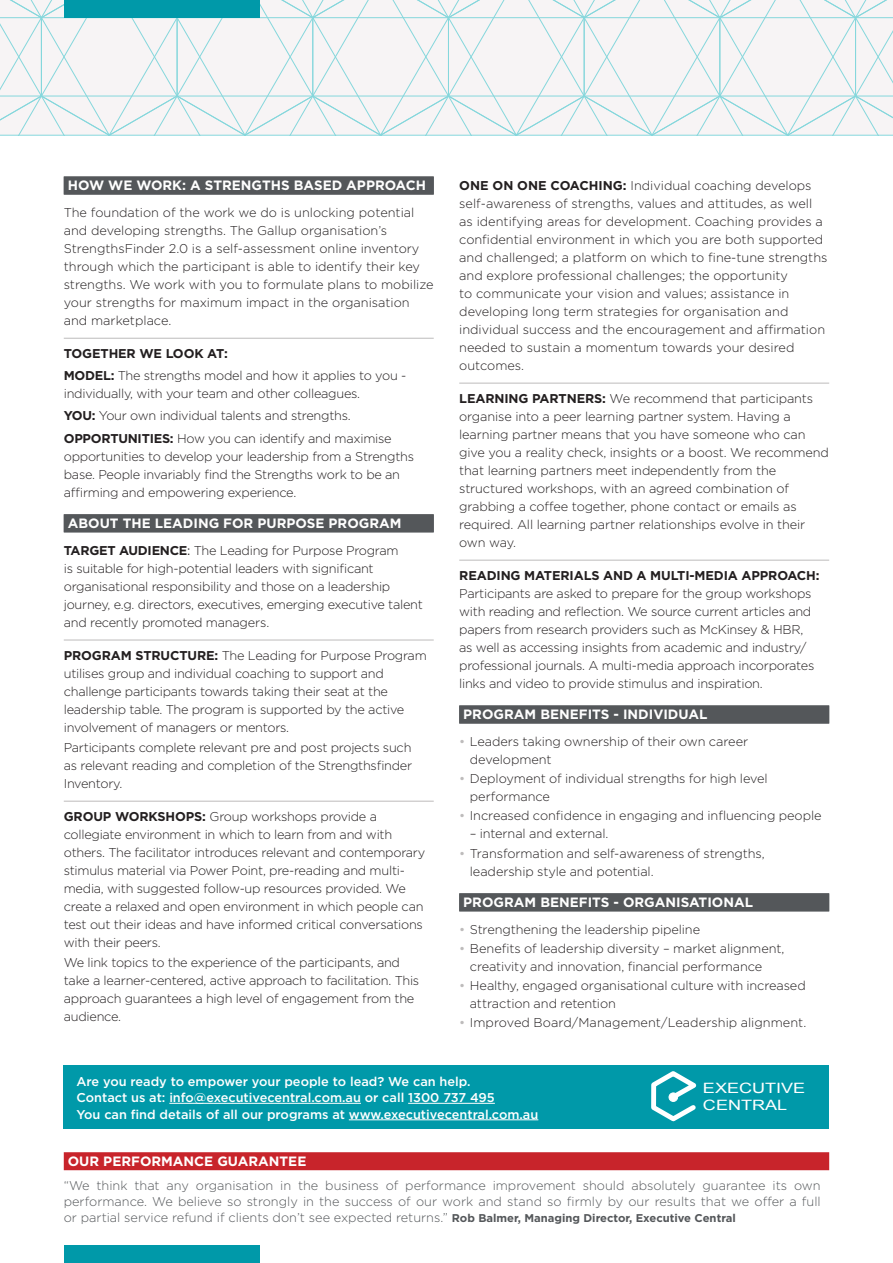
<style>
.page{position:relative;width:893px;height:1263px;background:#fff}
.page>*{position:absolute;margin:0;border:0;box-sizing:border-box;transform-origin:0 0}
.t1{font:14.25px/17px "Arial";color:#fff;scale:1.27 1}
._2_Line_Head{font:700 13.5px "Gotham";color:#fff}
.Sub_Head_2_Rule_Abov{font:300 12.75px/18px "Gotham";letter-spacing:-.015em;color:#231f20}
.Body_Copy{font:300 12.75px/18px "Gotham";letter-spacing:-.02em;color:#231f20}
.Body_Copy-2{font:300 12.75px/18px "Gotham";color:#231f20}
.t2{font:300 12.75px/15.8px "Gotham";color:#54575a;text-align:justify}
.t3{font:500 12.75px/16.5px "Gotham";color:#fff}
.Sub_Head_2_Rule_Abov-2{font:300 12.75px "Gotham";letter-spacing:.005em;color:#231f20}
.Sub_Head_2_Rule_Abov-3{font:700 12.75px "Gotham";letter-spacing:-.01em;color:#231f20}
.s1{font-weight:700}
.s2{font-weight:400}
.s3{font-weight:400;color:#bdbbbb}
.s4{font-weight:700;font-size:11.25px}
</style>
<div class="page">
<svg style="left:0;top:0;width:893px;height:136px"></svg>
<div style="left:64px;top:0;width:195px;height:18px;background:#0099a9"></div>
<div style="left:64px;top:1245px;width:195px;height:18px;background:#0099a9"></div>
<div style="left:64px;top:1152px;width:765px;height:18px;background:#c8242b"></div>
<div style="left:64px;top:176px;width:370px;height:18px;background:#838587"></div>
<div style="left:64px;top:177px;width:370px;height:18px;background:#54575a"></div>
<hr style="left:64px;top:338px;width:370px;height:1px;background:#bdbbbb">
<div style="left:64px;top:514px;width:370px;height:18px;background:#54575a"></div>
<hr style="left:64px;top:640px;width:370px;height:1px;background:#bdbbbb">
<hr style="left:64px;top:801px;width:370px;height:1px;background:#bdbbbb">
<hr style="left:459px;top:383px;width:370px;height:1px;background:#bdbbbb">
<hr style="left:459px;top:560px;width:370px;height:1px;background:#bdbbbb">
<div style="left:459px;top:705px;width:370px;height:18px;background:#54575a"></div>
<div style="left:459px;top:893px;width:370px;height:18px;background:#54575a"></div>
<div style="left:64px;top:1065px;width:765px;height:64px;background:#0099a9"></div>
<hr style="left:169px;top:1103px;width:192px;height:1px;background:#fff">
<hr style="left:408px;top:1103px;width:87px;height:1px;background:#fff">
<hr style="left:349px;top:1119px;width:189px;height:1px;background:#fff">
<svg style="left:651px;top:1071px;width:46px;height:50px"></svg>
<p class="_2_Line_Head" style="left:68px;top:176px;width:360px">HOW WE WORK: A STRENGTHS BASED APPROACH</p>
<p class="Body_Copy-2" style="left:64px;top:203px;width:371px">The foundation of the work we do is unlocking potential and developing strengths. The Gallup organisation’s StrengthsFinder 2.0 is a self-assessment online inventory through which the participant is able to identify their key strengths. We work with you to formulate plans to mobilize your strengths for maximum impact in the organisation and marketplace.</p>
<p class="Sub_Head_2_Rule_Abov-3" style="left:64px;top:345px;width:166px">TOGETHER WE LOOK AT:</p>
<p class="Body_Copy" style="left:64px;top:366px;width:344px"><span class="s1">MODEL:</span> The strengths model and how it applies to you - individually, with your team and other colleagues.</p>
<p class="Body_Copy" style="left:64px;top:406px;width:288px"><span class="s1">YOU:</span> Your own individual talents and strengths.</p>
<p class="Body_Copy" style="left:64px;top:429px;width:352px"><span class="s1">OPPORTUNITIES:</span> How you can identify and maximise opportunities to develop your leadership from a Strengths base. People invariably find the Strengths work to be an affirming and empowering experience.</p>
<p class="_2_Line_Head" style="left:68px;top:514px;width:335px">ABOUT THE LEADING FOR PURPOSE PROGRAM</p>
<p class="Body_Copy" style="left:64px;top:541px;width:361px"><span class="s1">TARGET AUDIENCE</span><span class="s2">:</span> The Leading for Purpose Program<br>is suitable for high-potential leaders with significant organisational responsibility and those on a leadership journey, e.g. directors, executives, emerging executive talent and recently promoted managers.</p>
<p class="Sub_Head_2_Rule_Abov" style="left:64px;top:646px;width:364px"><span class="s1">PROGRAM STRUCTURE:</span> The Leading for Purpose Program utilises group and individual coaching to support and challenge participants towards taking their seat at the leadership table. The program is supported by the active involvement of managers or mentors.</p>
<p class="Body_Copy" style="left:64px;top:738px;width:350px;text-align:justify">Participants complete relevant pre and post projects such as relevant reading and completion of the Strengthsfinder Inventory.</p>
<p class="Sub_Head_2_Rule_Abov" style="left:64px;top:807px;width:363px"><span class="s1">GROUP WORKSHOPS:</span> Group workshops provide a collegiate environment in which to learn from and with others. The facilitator introduces relevant and contemporary stimulus material via Power Point, pre-reading and multi&shy;media, with suggested follow-up resources provided. We create a relaxed and open environment in which people can test out their ideas and have informed critical conversations with their peers.</p>
<p class="Body_Copy" style="left:64px;top:953px;width:357px">We link topics to the experience of the participants, and take a learner-centered, active approach to facilitation. This approach guarantees a high level of engagement from the audience.</p>
<p class="Sub_Head_2_Rule_Abov" style="left:459px;top:176px;width:370px"><span class="s1">ONE ON ONE COACHING:</span> Individual coaching develops self-awareness of strengths, values and attitudes, as well as identifying areas for development. Coaching provides a confidential environment in which you are both supported and challenged; a platform on which to fine-tune strengths and explore professional challenges; the opportunity<br>to communicate your vision and values; assistance in developing long term strategies for organisation and individual success and the encouragement and affirmation needed to sustain a momentum towards your desired outcomes.</p>
<p class="Sub_Head_2_Rule_Abov" style="left:459px;top:389px;width:371px"><span class="s1">LEARNING PARTNERS:</span> We recommend that participants organise into a peer learning partner system. Having a learning partner means that you have someone who can give you a reality check, insights or a boost. We recommend that learning partners meet independently from the structured workshops, with an agreed combination of grabbing a coffee together, phone contact or emails as required. All learning partner relationships evolve in their own way.</p>
<p class="Sub_Head_2_Rule_Abov" style="left:459px;top:566px;width:362px"><span class="s1">READING MATERIALS AND A MULTI-MEDIA APPROACH:<br></span>Participants are asked to prepare for the group workshops with reading and reflection. We source current articles and papers from research providers such as McKinsey &amp; HBR, as well as accessing insights from academic and industry/ professional journals. A multi-media approach incorporates links and video to provide stimulus and inspiration.</p>
<p class="_2_Line_Head" style="left:463px;top:705px;width:246px">PROGRAM BENEFITS - INDIVIDUAL</p>
<p class="Sub_Head_2_Rule_Abov" style="left:470px;top:732px;width:280px;text-indent:-11px"><span class="s3">•</span> Leaders taking ownership of their own career development</p>
<p class="Sub_Head_2_Rule_Abov" style="left:470px;top:769px;width:299px;text-indent:-11px"><span class="s3">•</span> Deployment of individual strengths for high level performance</p>
<p class="Sub_Head_2_Rule_Abov" style="left:459px;top:806px;width:364px"><span class="s3">•</span> Increased confidence in engaging and influencing people</p>
<p class="Sub_Head_2_Rule_Abov" style="left:470px;top:824px;width:140px">– internal and external.</p>
<p class="Sub_Head_2_Rule_Abov" style="left:470px;top:844px;width:296px;text-indent:-11px"><span class="s3">•</span> Transformation and self-awareness of strengths, leadership style and potential.</p>
<p class="_2_Line_Head" style="left:463px;top:893px;width:291px">PROGRAM BENEFITS - ORGANISATIONAL</p>
<p class="Sub_Head_2_Rule_Abov" style="left:459px;top:920px;width:242px"><span class="s3">•</span> Strengthening the leadership pipeline</p>
<p class="Sub_Head_2_Rule_Abov" style="left:470px;top:939px;width:316px;text-indent:-11px"><span class="s3">•</span> Benefits of leadership diversity – market alignment, creativity and innovation, financial performance</p>
<p class="Sub_Head_2_Rule_Abov" style="left:470px;top:976px;width:337px;text-indent:-11px"><span class="s3">•</span> Healthy, engaged organisational culture with increased attraction and retention</p>
<p class="Sub_Head_2_Rule_Abov-2" style="left:459px;top:1015px;width:349px"><span class="s3">•</span> Improved Board/Management/Leadership alignment.</p>
<p class="t3" style="left:77px;top:1072px;width:420px">Are you ready to empower your people to lead? We can help.<br>Contact us at: info@executivecentral.com.au or call 1300 737 495</p>
<p class="t3" style="left:77px;top:1105px;width:463px">You can find details of all our programs at www.executivecentral.com.au</p>
<p class="t1" style="left:703px;top:1080px;width:82px">EXECUTIVE<br>CENTRAL</p>
<p class="_2_Line_Head" style="left:68px;top:1152px;width:240px">OUR PERFORMANCE GUARANTEE</p>
<p class="t2" style="left:64px;top:1177px;width:758px">“We think that any organisation in the business of performance improvement should absolutely guarantee its own performance. We believe so strongly in the success of our work and stand so firmly by our results that we offer a full or partial service refund if clients don’t see expected returns.” <span class="s4">Rob Balmer, Managing Director, Executive Central</span></p>
</div>
